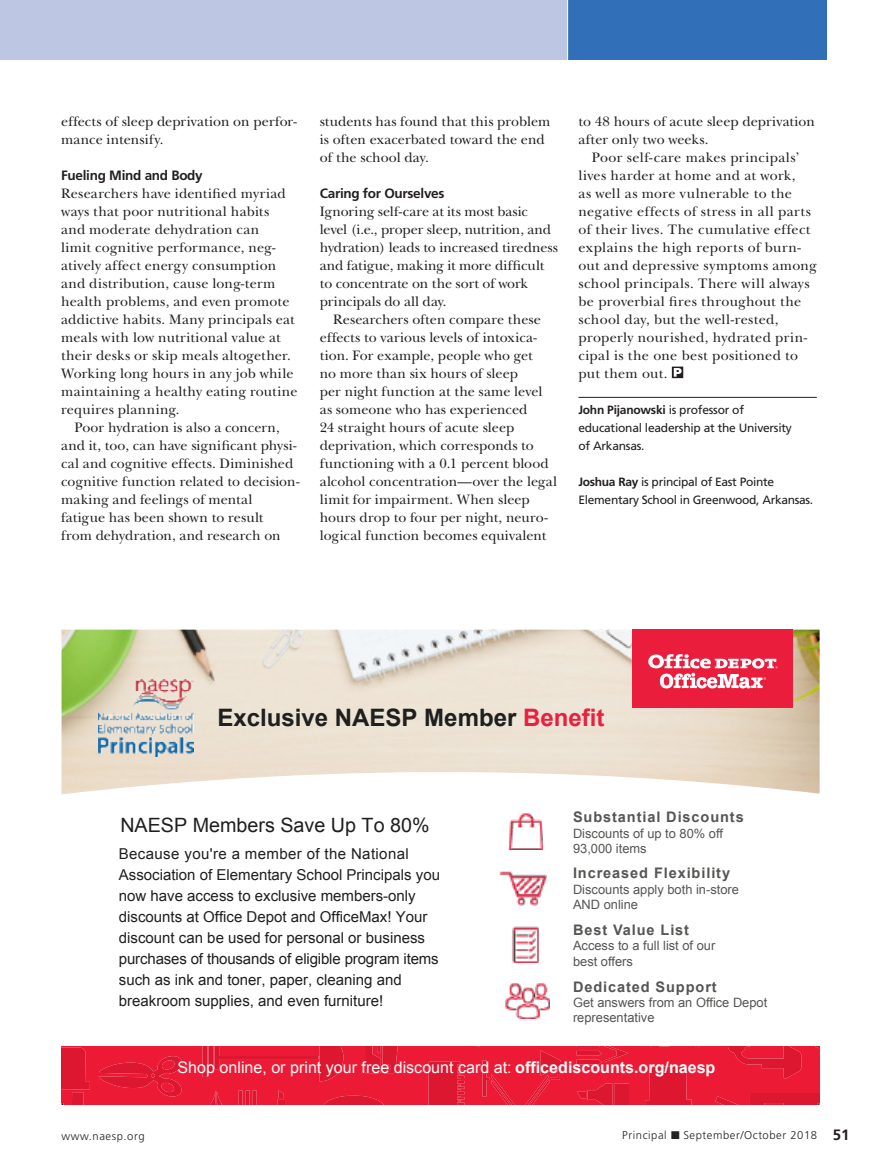
<style>
.page{position:relative;width:878px;height:1175px;background:#fff}
.page>*{position:absolute;margin:0;border:0;box-sizing:border-box;transform-origin:0 0}
.t1{font:700 24px "Arial";color:#1e1f1e}
.t2{font:19.65px "Arial";color:#1e1f1e}
.t3{font:16.05px "Arial";color:#fff}
.t4{font:15px/21px "Arial";color:#1e1f1e}
.t5{font:700 14.55px "Arial";letter-spacing:.06em;color:#555554}
.Body_Indent{font:14.25px/18px "New Baskerville";letter-spacing:.01em;color:#231f20}
.Body_NoIndent{font:14.25px/18px "New Baskerville";letter-spacing:.01em;color:#231f20}
.Subhead{font:700 13.5px "Frutiger";letter-spacing:-.02em;color:#231f20}
.t6{font:12.9px/15.5px "Arial";color:#555554}
.AuthorBio{font:12px/18px "Frutiger";letter-spacing:-.025em;color:#231f20}
.t7{font:300 11.25px "Frutiger";letter-spacing:.05em;color:#231f20}
.s1{font-weight:700}
.s2{color:#eb1f3e}
.s3{font-weight:700;font-size:15px}
</style>
<div class="page">
<div style="left:567px;top:0;width:260px;height:60px;background:#3170b8"></div>
<div style="left:0;top:0;width:567px;height:60px;background:#bdc7e4"></div>
<hr style="left:567px;top:0;width:1px;height:60px;background:#fff">
<hr style="left:578px;top:397px;width:238px;height:1px;background:#231f20">
<svg style="left:671px;top:366px;width:12px;height:12px"></svg>
<img style="left:62px;top:629px;width:757px;height:165px">
<img style="left:98px;top:680px;width:96px;height:76px">
<div style="left:632px;top:629px;width:161px;height:79px;background:#eb1d3d"></div>
<svg style="left:648px;top:654px;width:129px;height:34px"></svg>
<img style="left:508px;top:813px;width:34px;height:36px">
<img style="left:499px;top:871px;width:47px;height:34px">
<img style="left:512px;top:926px;width:27px;height:36px">
<img style="left:505px;top:983px;width:45px;height:35px">
<svg style="left:62px;top:1046px;width:757px;height:58px;background:#e91b35"></svg>
<p class="Body_Indent" style="left:61px;top:112px;width:237px">effects of sleep deprivation on perfor&shy;mance intensify.</p>
<p class="Subhead" style="left:61px;top:167px;width:143px">Fueling Mind and Body</p>
<p class="Body_NoIndent" style="left:61px;top:184px;width:238px">Researchers have identified myriad ways that poor nutritional habits<br>and moderate dehydration can<br>limit cognitive performance, neg&shy;atively affect energy consumption and distribution, cause long-term health problems, and even promote addictive habits. Many principals eat meals with low nutritional value at their desks or skip meals altogether.<br>Working long hours in any job while maintaining a healthy eating routine requires planning.</p>
<p class="Body_Indent" style="left:61px;top:418px;width:240px;text-indent:14px">Poor hydration is also a concern, and it, too, can have significant physi&shy;cal and cognitive effects. Diminished cognitive function related to decision&shy;making and feelings of mental fatigue has been shown to result<br>from dehydration, and research on</p>
<p class="Body_Indent" style="left:320px;top:112px;width:232px">students has found that this problem is often exacerbated toward the end of the school day.</p>
<p class="Subhead" style="left:320px;top:185px;width:126px">Caring for Ourselves</p>
<p class="Body_NoIndent" style="left:320px;top:202px;width:240px">Ignoring self-care at its most basic level (i.e., proper sleep, nutrition, and hydration) leads to increased tiredness and fatigue, making it more difficult to concentrate on the sort of work principals do all day.</p>
<p class="Body_Indent" style="left:320px;top:310px;width:239px;text-indent:14px">Researchers often compare these effects to various levels of intoxica&shy;tion. For example, people who get<br>no more than six hours of sleep<br>per night function at the same level as someone who has experienced<br>24 straight hours of acute sleep deprivation, which corresponds to functioning with a 0.1 percent blood alcohol concentration—over the legal limit for impairment. When sleep hours drop to four per night, neuro&shy;logical function becomes equivalent</p>
<p class="Body_Indent" style="left:578px;top:112px;width:238px">to 48 hours of acute sleep deprivation after only two weeks.</p>
<p class="Body_Indent" style="left:578px;top:148px;width:240px;text-indent:14px">Poor self-care makes principals’ lives harder at home and at work,<br>as well as more vulnerable to the negative effects of stress in all parts of their lives. The cumulative effect explains the high reports of burn&shy;out and depressive symptoms among school principals. There will always be proverbial fires throughout the school day, but the well-rested, properly nourished, hydrated prin&shy;cipal is the one best positioned to put them out.</p>
<p class="AuthorBio" style="left:578px;top:401px;width:215px"><span class="s1">John Pijanowski</span> is professor of educational leadership at the University of Arkansas.</p>
<p class="AuthorBio" style="left:578px;top:473px;width:236px"><span class="s1">Joshua Ray</span> is principal of East Pointe<br>Elementary School in Greenwood, Arkansas.</p>
<p class="t1" style="left:217px;top:702px;width:388px">Exclusive NAESP Member <span class="s2">Benefit</span></p>
<p class="t5" style="left:573px;top:806px;width:172px">Substantial Discounts</p>
<p class="t6" style="left:573px;top:825px;width:151px">Discounts of up to 80% off<br>93,000 items</p>
<p class="t5" style="left:573px;top:863px;width:159px">Increased Flexibility</p>
<p class="t6" style="left:573px;top:881px;width:167px">Discounts apply both in-store<br>AND online</p>
<p class="t5" style="left:573px;top:920px;width:118px">Best Value List</p>
<p class="t6" style="left:573px;top:938px;width:144px">Access to a full list of our best offers</p>
<p class="t5" style="left:573px;top:976px;width:145px">Dedicated Support</p>
<p class="t6" style="left:573px;top:994px;width:196px">Get answers from an Office Depot representative</p>
<p class="t3" style="left:177px;top:1056px;width:539px">Shop online, or print your free discount card at: <span class="s1">officediscounts.org/naesp</span></p>
<p class="t2" style="left:120px;top:812px;width:311px">NAESP Members Save Up To 80%</p>
<p class="t4" style="left:119px;top:843px;width:322px">Because you're a member of the National Association of Elementary School Principals you now have access to exclusive members-only discounts at Office Depot and OfficeMax! Your discount can be used for personal or business purchases of thousands of eligible program items such as ink and toner, paper, cleaning and breakroom supplies, and even furniture!</p>
<p class="t7" style="left:62px;top:1129px;width:85px">www.naesp.org</p>
<p class="t7" style="left:622px;top:1129px;width:229px">Principal ■ September/October 2018 <span class="s3">51</span></p>
</div>
